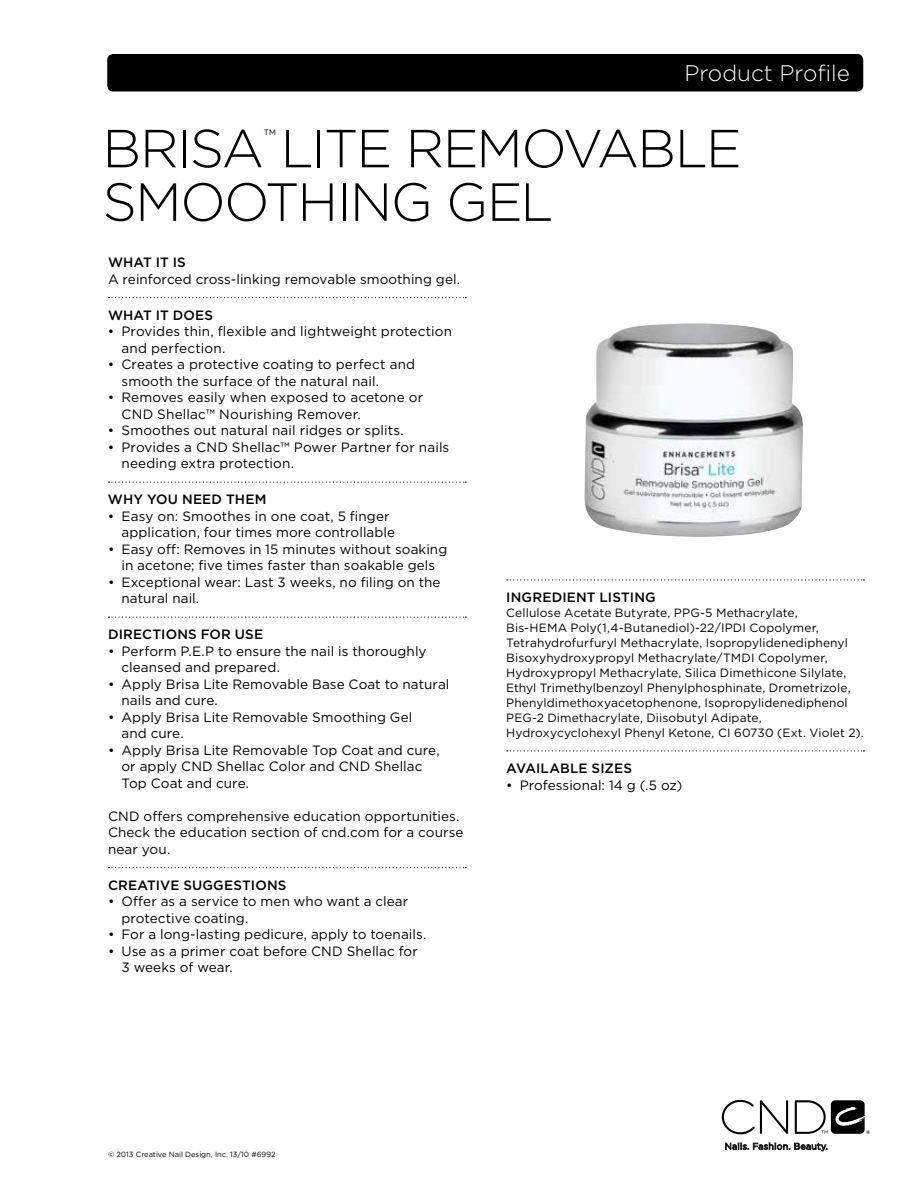
<style>
.page{position:relative;width:918px;height:1188px;background:#fff}
.page>*{position:absolute;margin:0;border:0;box-sizing:border-box;transform-origin:0 0}
.t1{font:300 53.55px "Gotham";letter-spacing:-.025em;color:#000}
.t2{font:300 22.5px "Gotham";color:#fff}
.t3{font:300 17.85px "Gotham";color:#000}
.t4{font:13.5px/16.5px "Gotham";letter-spacing:.005em;color:#000}
.t5{font:500 13.5px "Gotham";letter-spacing:.01em;color:#000}
.t6{font:12px/15px "Gotham";letter-spacing:.01em;color:#000}
.t7{font:7.5px "Gotham";color:#000}
</style>
<div class="page">
<svg style="left:722px;top:1100px;width:148px;height:34px"></svg>
<svg style="left:725px;top:1143px;width:102px;height:8px"></svg>
<div style="left:107px;top:54px;width:756px;height:38px;background:#000;border-radius:6px"></div>
<img style="left:584px;top:323px;width:219px;height:214px">
<svg style="left:507px;top:579px;width:357px;height:1px"></svg>
<svg style="left:507px;top:750px;width:357px;height:1px"></svg>
<svg style="left:109px;top:297px;width:357px;height:1px"></svg>
<svg style="left:109px;top:482px;width:357px;height:1px"></svg>
<svg style="left:109px;top:617px;width:357px;height:1px"></svg>
<svg style="left:109px;top:867px;width:357px;height:1px"></svg>
<h2 class="t2" style="left:685px;top:59px;width:167px">PRODUCT PROFILE</h2>
<h3 class="t3" style="left:264px;top:125px;width:14px">™</h3>
<h1 class="t1" style="left:406px;top:115px;width:329px">REMOVABLE</h1>
<h1 class="t1" style="left:103px;top:168px;width:117px">SMOOT</h1>
<h1 class="t1" style="left:297px;top:168px;width:258px">HING GEL</h1>
<h1 class="t1" style="left:103px;top:115px;width:205px">BRISALITE</h1>
<p class="t5" style="left:108px;top:254px;width:72px">WHAT IT IS</p>
<p class="t4" style="left:108px;top:270px;width:354px">A reinforced cross-linking removable smoothing gel.</p>
<p class="t5" style="left:108px;top:306px;width:86px">WHAT IT DOES</p>
<p class="t4" style="left:122px;top:323px;width:332px;text-indent:-14px">• Provides thin, flexible and lightweight protection and perfection.</p>
<p class="t4" style="left:122px;top:356px;width:295px;text-indent:-14px">• Creates a protective coating to perfect and smooth the surface of the natural nail.</p>
<p class="t4" style="left:122px;top:389px;width:303px;text-indent:-14px">• Removes easily when exposed to acetone or<br>CND Shellac™ Nourishing Remover.</p>
<p class="t4" style="left:108px;top:422px;width:297px">• Smoothes out natural nail ridges or splits.</p>
<p class="t4" style="left:122px;top:438px;width:329px;text-indent:-14px">• Provides a CND Shellac™ Power Partner for nails needing extra protection.</p>
<p class="t5" style="left:108px;top:491px;width:129px">WHY YOU NEED THEM</p>
<p class="t4" style="left:122px;top:507px;width:275px;text-indent:-14px">• Easy on: Smoothes in one coat, 5 finger application, four times more controllable</p>
<p class="t4" style="left:108px;top:540px;width:341px;text-align:center">• Easy off: Removes in 15 minutes without soaking in acetone; five times faster than soakable gels</p>
<p class="t4" style="left:122px;top:573px;width:321px;text-indent:-14px">• Exceptional wear: Last 3 weeks, no filing on the natural nail.</p>
<p class="t5" style="left:108px;top:626px;width:157px">DIRECTIONS FOR USE</p>
<p class="t4" style="left:122px;top:642px;width:307px;text-indent:-14px">• Perform P.E.P to ensure the nail is thoroughly cleansed and prepared.</p>
<p class="t4" style="left:122px;top:675px;width:329px;text-indent:-14px">• Apply Brisa Lite Removable Base Coat to natural nails and cure.</p>
<p class="t4" style="left:122px;top:708px;width:292px;text-indent:-14px">• Apply Brisa Lite Removable Smoothing Gel and cure.</p>
<p class="t4" style="left:122px;top:741px;width:320px;text-indent:-14px">• Apply Brisa Lite Removable Top Coat and cure, or apply CND Shellac Color and CND Shellac<br>Top Coat and cure.</p>
<p class="t4" style="left:108px;top:807px;width:357px">CND offers comprehensive education opportunities.<br>Check the education section of cnd.com for a course near you.</p>
<p class="t5" style="left:108px;top:876px;width:180px">CREATIVE SUGGESTIONS</p>
<p class="t4" style="left:122px;top:893px;width:288px;text-indent:-14px">• Offer as a service to men who want a clear protective coating.</p>
<p class="t4" style="left:108px;top:926px;width:320px">• For a long-lasting pedicure, apply to toenails.</p>
<p class="t4" style="left:122px;top:942px;width:298px;text-indent:-14px">• Use as a primer coat before CND Shellac for<br>3 weeks of wear.</p>
<p class="t5" style="left:506px;top:588px;width:151px">INGREDIENT LISTING</p>
<p class="t6" style="left:506px;top:605px;width:359px">Cellulose Acetate Butyrate, PPG-5 Methacrylate,<br>Bis-HEMA Poly(1,4-Butanediol)-22/IPDI Copolymer, Tetrahydrofurfuryl Methacrylate, Isopropylidenediphenyl Bisoxyhydroxypropyl Methacrylate/TMDI Copolymer, Hydroxypropyl Methacrylate, Silica Dimethicone Silylate, Ethyl Trimethylbenzoyl Phenylphosphinate, Drometrizole, Phenyldimethoxyacetophenone, Isopropylidenediphenol PEG-2 Dimethacrylate, Diisobutyl Adipate, Hydroxycyclohexyl Phenyl Ketone, CI 60730 (Ext. Violet 2).</p>
<p class="t5" style="left:506px;top:759px;width:127px">AVAILABLE SIZES</p>
<p class="t4" style="left:506px;top:776px;width:177px">• Professional: 14 g (.5 oz)</p>
<p class="t7" style="left:108px;top:1150px;width:169px">© 2013 Creative Nail Design, Inc. 13/10 #6992</p>
</div>
